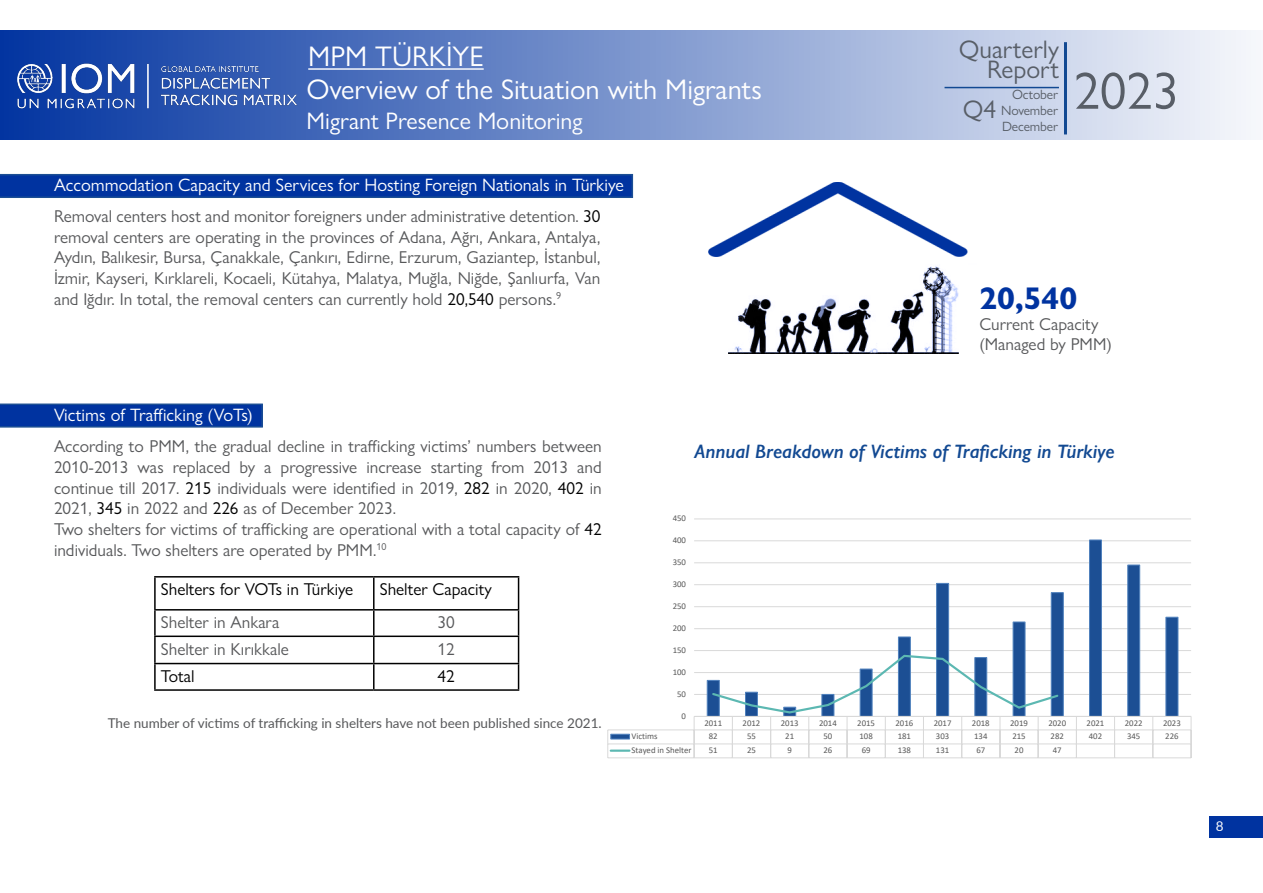
<style>
.page{position:relative;width:1263px;height:893px;background:#fff}
.page>*{position:absolute;margin:0;border:0;box-sizing:border-box;transform-origin:0 0}
.t1{font:52.5px "Gill Sans Nova";color:#585e67}
.t2{font:700 31.5px "Gill Sans Nova";color:#0033a0}
.t3{font:28.5px "Gill Sans Nova";color:#fff}
.t4{font:25.5px/20.5px "Gill Sans Nova";color:#585e67;text-align:right}
.t5{font:24px "Gill Sans Nova";color:#fff}
.Body{font:italic 600 19.5px "Gill Sans Nova";color:#124992}
.t6{font:18px "Gill Sans Nova";color:#fff}
.t7{font:17.25px/20.7px "Gill Sans Nova";color:#57585a;text-align:justify}
.t8{font:17.25px "Gill Sans Nova";color:#000}
.t9{font:13.5px "Lato";color:#57585a}
.t10{font:13.5px/16px "Gill Sans Nova";letter-spacing:-.01em;color:#585e67;text-align:justify}
.t11{font:13.5px "Lato";color:#fff}
.t12{font:8.7px "Calibri";color:#595959}
.s1{color:#000}
</style>
<div class="page">
<div style="left:0;top:30px;width:1263px;height:110px;background:linear-gradient(to right,#0234a0,#f6f7fb)"></div>
<hr style="left:308px;top:68px;width:176px;height:2px;background:#fff">
<hr style="left:944px;top:87px;width:115px;height:1px;background:#124992">
<hr style="left:1064px;top:42px;width:3px;height:92px;background:#124992">
<img style="left:12px;top:49px;width:292px;height:73px">
<div style="left:1209px;top:816px;width:54px;height:21px;background:#0033a0"></div>
<hr style="left:154px;top:576px;width:220px;height:2px;background:#000">
<hr style="left:154px;top:578px;width:2px;height:31px;background:#000">
<hr style="left:374px;top:576px;width:145px;height:2px;background:#000">
<hr style="left:373px;top:578px;width:1px;height:31px;background:#000">
<hr style="left:518px;top:578px;width:1px;height:31px;background:#000">
<hr style="left:154px;top:609px;width:220px;height:2px;background:#000">
<hr style="left:154px;top:611px;width:2px;height:25px;background:#000">
<hr style="left:374px;top:609px;width:145px;height:2px;background:#000">
<hr style="left:154px;top:636px;width:220px;height:1px;background:#000">
<hr style="left:154px;top:637px;width:2px;height:26px;background:#000">
<hr style="left:374px;top:636px;width:145px;height:1px;background:#000">
<hr style="left:154px;top:663px;width:220px;height:1px;background:#000">
<hr style="left:154px;top:664px;width:2px;height:25px;background:#000">
<hr style="left:374px;top:663px;width:145px;height:1px;background:#000">
<svg style="left:373px;top:611px;width:1px;height:78px"></svg>
<svg style="left:518px;top:611px;width:1px;height:78px"></svg>
<hr style="left:154px;top:689px;width:220px;height:2px;background:#000">
<hr style="left:374px;top:689px;width:145px;height:2px;background:#000">
<svg style="left:0;top:404px;width:263px;height:24px;background:#0739a0"></svg>
<svg style="left:0;top:174px;width:633px;height:24px;background:#03369e"></svg>
<img style="left:708px;top:182px;width:260px;height:172px">
<hr style="left:694px;top:694px;width:497px;height:1px;background:#d9d9d9">
<hr style="left:694px;top:672px;width:497px;height:1px;background:#d9d9d9">
<hr style="left:694px;top:650px;width:497px;height:1px;background:#d9d9d9">
<hr style="left:694px;top:628px;width:497px;height:1px;background:#d9d9d9">
<hr style="left:694px;top:606px;width:497px;height:1px;background:#d9d9d9">
<hr style="left:694px;top:584px;width:497px;height:1px;background:#d9d9d9">
<hr style="left:694px;top:562px;width:497px;height:1px;background:#d9d9d9">
<hr style="left:694px;top:540px;width:497px;height:1px;background:#d9d9d9">
<hr style="left:694px;top:519px;width:497px;height:1px;background:#d9d9d9">
<svg style="left:706px;top:539px;width:473px;height:177px"></svg>
<hr style="left:694px;top:716px;width:497px;height:1px;background:#d9d9d9">
<hr style="left:608px;top:729px;width:583px;height:1px;background:#d9d9d9">
<div style="left:610px;top:734px;width:20px;height:5px;background:#5082bd"></div>
<hr style="left:608px;top:744px;width:583px;height:1px;background:#d9d9d9">
<hr style="left:608px;top:757px;width:583px;height:1px;background:#d9d9d9">
<svg style="left:694px;top:717px;width:1px;height:40px"></svg>
<svg style="left:1076px;top:717px;width:1px;height:40px"></svg>
<svg style="left:1114px;top:717px;width:1px;height:40px"></svg>
<svg style="left:1152px;top:717px;width:1px;height:40px"></svg>
<svg style="left:1191px;top:716px;width:1px;height:42px"></svg>
<svg style="left:607px;top:730px;width:22px;height:28px"></svg>
<svg style="left:710px;top:654px;width:350px;height:104px"></svg>
<h3 class="t3" style="left:308px;top:39px;width:177px">MPM TÜRKİYE</h3>
<h3 class="t4" style="left:959px;top:39px;width:102px">Quarterly<br>Report</h3>
<p class="t10" style="left:1001px;top:86px;width:58px;text-indent:11px">October November December</p>
<h3 class="t3" style="left:307px;top:72px;width:457px">Overview of the Situation with Migrants</h3>
<h1 class="t1" style="left:1074px;top:59px;width:106px">2023</h1>
<h3 class="t4" style="left:963px;top:99px;width:35px">Q4</h3>
<h3 class="t5" style="left:307px;top:106px;width:277px">Migrant Presence Monitoring</h3>
<p class="t6" style="left:54px;top:174px;width:571px">Accommodation Capacity and Services for Hosting Foreign Nationals in Türkiye</p>
<p class="t7" style="left:54px;top:205px;width:548px">Removal centers host and monitor foreigners under administrative detention. <span class="s1">30 </span>removal centers are operating in the provinces of Adana, Ağrı, Ankara, Antalya, Aydın, Balıkesir, Bursa, Çanakkale, Çankırı, Edirne, Erzurum, Gaziantep, İstanbul, İzmir, Kayseri, Kırklareli, Kocaeli, Kütahya, Malatya, Muğla, Niğde, Şanlıurfa, Van and Iğdır. In total, the removal centers can currently hold <span class="s1">20,540</span> persons.<sup>9</sup></p>
<p class="t2" style="left:979px;top:279px;width:99px">20,540</p>
<p class="t7" style="left:979px;top:313px;width:121px">Current Capacity</p>
<p class="t7" style="left:979px;top:334px;width:134px">(Managed by PMM)</p>
<p class="t6" style="left:54px;top:404px;width:200px">Victims of Trafficking (VoTs)</p>
<p class="t7" style="left:54px;top:436px;width:549px">According to PMM, the gradual decline in trafficking victims’ numbers between 2010-2013 was replaced by a progressive increase starting from 2013 and continue till 2017. <span class="s1">215</span> individuals were identified in 2019, <span class="s1">282</span> in 2020, <span class="s1">402</span> in 2021, <span class="s1">345</span> in 2022 and <span class="s1">226</span> as of December 2023.</p>
<p class="t7" style="left:54px;top:518px;width:549px">Two shelters for victims of trafficking are operational with a total capacity of <span class="s1">42 </span>individuals. Two shelters are operated by PMM.<sup>10</sup></p>
<p class="t8" style="left:161px;top:579px;width:194px">Shelters for VOTs in Türkiye</p>
<p class="t8" style="left:380px;top:579px;width:114px">Shelter Capacity</p>
<p class="t7" style="left:161px;top:612px;width:120px">Shelter in Ankara</p>
<p class="t7" style="left:437px;top:612px;width:19px">30</p>
<p class="t7" style="left:161px;top:638px;width:130px">Shelter in Kırıkkale</p>
<p class="t7" style="left:437px;top:638px;width:19px">12</p>
<p class="t8" style="left:161px;top:666px;width:35px">Total</p>
<p class="t8" style="left:437px;top:666px;width:19px">42</p>
<p class="t9" style="left:108px;top:714px;width:495px">The number of victims of trafficking in shelters have not been published since 2021.</p>
<p class="Body" style="left:694px;top:440px;width:422px">Annual Breakdown of Victims of Traficking in Türkiye</p>
<p class="t12" style="left:673px;top:512px;width:15px">450</p>
<p class="t12" style="left:673px;top:534px;width:15px">400</p>
<p class="t12" style="left:673px;top:556px;width:15px">350</p>
<p class="t12" style="left:673px;top:578px;width:15px">300</p>
<p class="t12" style="left:673px;top:600px;width:15px">250</p>
<p class="t12" style="left:673px;top:622px;width:15px">200</p>
<p class="t12" style="left:673px;top:644px;width:15px">150</p>
<p class="t12" style="left:673px;top:666px;width:15px">100</p>
<p class="t12" style="left:677px;top:688px;width:10px">50</p>
<p class="t12" style="left:681px;top:710px;width:6px">0</p>
<p class="t12" style="left:704px;top:717px;width:19px">2011</p>
<p class="t12" style="left:743px;top:717px;width:19px">2012</p>
<p class="t12" style="left:781px;top:717px;width:19px">2013</p>
<p class="t12" style="left:819px;top:717px;width:19px">2014</p>
<p class="t12" style="left:857px;top:717px;width:19px">2015</p>
<p class="t12" style="left:895px;top:717px;width:19px">2016</p>
<p class="t12" style="left:934px;top:717px;width:19px">2017</p>
<p class="t12" style="left:972px;top:717px;width:19px">2018</p>
<p class="t12" style="left:1010px;top:717px;width:19px">2019</p>
<p class="t12" style="left:1048px;top:717px;width:19px">2020</p>
<p class="t12" style="left:1086px;top:717px;width:19px">2021</p>
<p class="t12" style="left:1125px;top:717px;width:19px">2022</p>
<p class="t12" style="left:1163px;top:717px;width:19px">2023</p>
<p class="t12" style="left:631px;top:730px;width:28px">Victims</p>
<p class="t12" style="left:709px;top:730px;width:10px">82</p>
<p class="t12" style="left:747px;top:730px;width:10px">55</p>
<p class="t12" style="left:785px;top:730px;width:10px">21</p>
<p class="t12" style="left:823px;top:730px;width:10px">50</p>
<p class="t12" style="left:859px;top:730px;width:15px">108</p>
<p class="t12" style="left:898px;top:730px;width:15px">181</p>
<p class="t12" style="left:936px;top:730px;width:15px">303</p>
<p class="t12" style="left:974px;top:730px;width:15px">134</p>
<p class="t12" style="left:1012px;top:730px;width:15px">215</p>
<p class="t12" style="left:1050px;top:730px;width:15px">282</p>
<p class="t12" style="left:1089px;top:730px;width:15px">402</p>
<p class="t12" style="left:1127px;top:730px;width:15px">345</p>
<p class="t12" style="left:1165px;top:730px;width:15px">226</p>
<p class="t12" style="left:631px;top:744px;width:62px">Stayed in Shelter</p>
<p class="t12" style="left:709px;top:744px;width:10px">51</p>
<p class="t12" style="left:747px;top:744px;width:10px">25</p>
<p class="t12" style="left:787px;top:744px;width:6px">9</p>
<p class="t12" style="left:823px;top:744px;width:10px">26</p>
<p class="t12" style="left:862px;top:744px;width:10px">69</p>
<p class="t12" style="left:898px;top:744px;width:15px">138</p>
<p class="t12" style="left:936px;top:744px;width:15px">131</p>
<p class="t12" style="left:976px;top:744px;width:10px">67</p>
<p class="t12" style="left:1014px;top:744px;width:10px">20</p>
<p class="t12" style="left:1053px;top:744px;width:10px">47</p>
<p class="t11" style="left:1216px;top:816px;width:9px">8</p>
</div>
